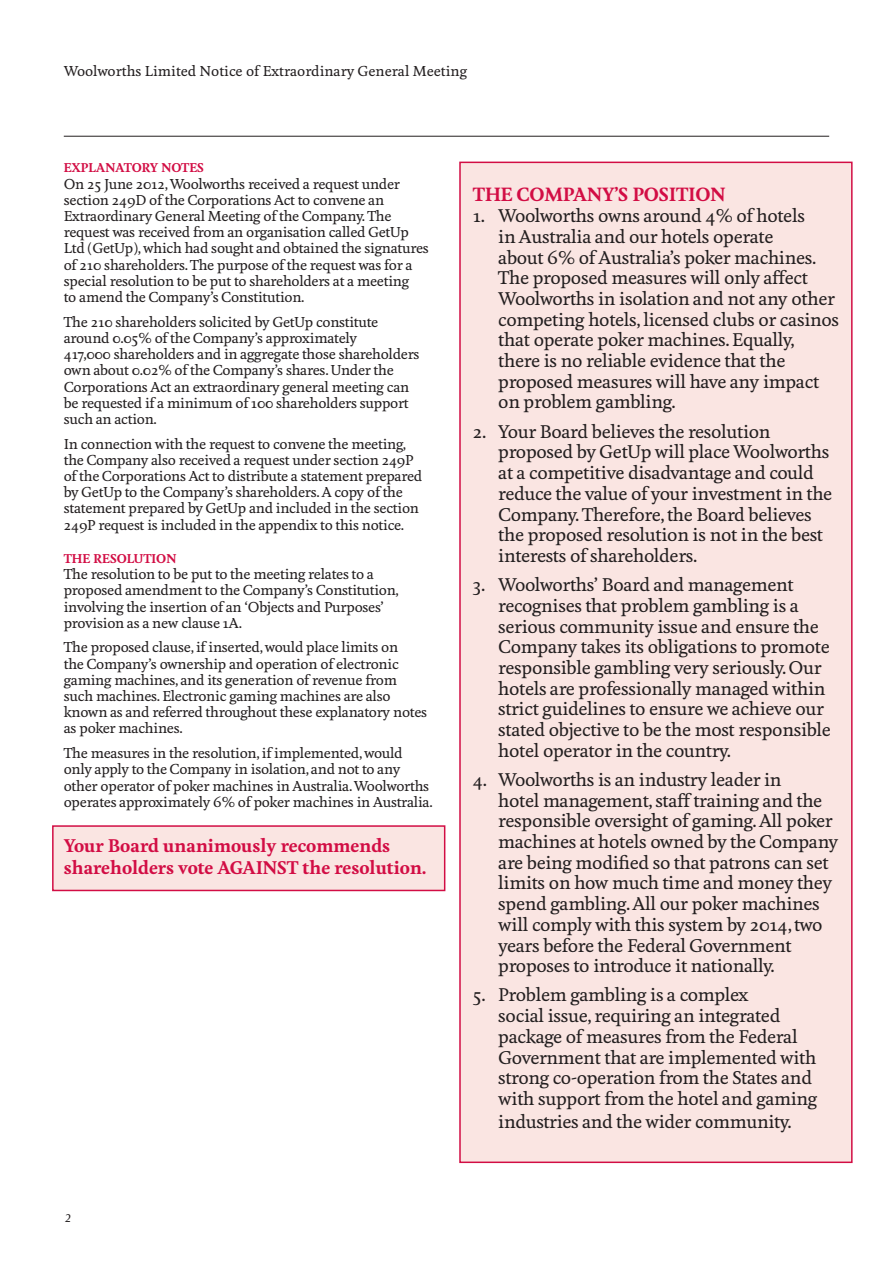
<style>
.page{position:relative;width:893px;height:1263px;background:#fff}
.page>*{position:absolute;margin:0;border:0;box-sizing:border-box;transform-origin:0 0}
.t1{font:700 18px "Feijoa";color:#d20d44}
.t2{font:500 17.25px/20.7px "Feijoa";letter-spacing:-.02em;color:#231f20}
.t3{font:700 17.25px/21.6px "Feijoa";color:#d20d44}
.t4{font:500 13.5px/16.2px "Feijoa";letter-spacing:-.02em;color:#231f20}
.t5{font:500 13.5px "Feijoa";color:#231f20}
.t6{font:700 12px "Feijoa";color:#d20d44}
.t7{font:italic 500 10.5px "Feijoa";color:#231f20}
</style>
<div class="page">
<hr style="left:64px;top:136px;width:765px;height:1px;background:#231f20">
<div style="left:459px;top:162px;width:394px;height:1001px;background:#fae5e2;border:2px solid #d20d44"></div>
<div style="left:52px;top:825px;width:393px;height:66px;background:#fae5e2;border:2px solid #d20d44"></div>
<p class="t5" style="left:64px;top:62px;width:405px">Woolworths Limited Notice of Extraordinary General Meeting</p>
<p class="t6" style="left:64px;top:160px;width:43px">Explanato</p>
<p class="t6" style="left:142px;top:160px;width:29px">ry notes</p>
<p class="t4" style="left:64px;top:176px;width:367px">On 25 June 2012, Woolworths received a request under section 249D of the Corporations Act to convene an Extraordinary General Meeting of the Company. The request was received from an organisation called GetUp Ltd (GetUp), which had sought and obtained the signatures of 210 shareholders. The purpose of the request was for a special resolution to be put to shareholders at a meeting<br>to amend the Company’s Constitution.</p>
<p class="t4" style="left:64px;top:314px;width:357px">The 210 shareholders solicited by GetUp constitute around 0.05% of the Company’s approximately<br>417,000 shareholders and in aggregate those shareholders own about 0.02% of the Company’s shares. Under the Corporations Act an extraordinary general meeting can be requested if a minimum of 100 shareholders support such an action.</p>
<p class="t4" style="left:64px;top:436px;width:360px">In connection with the request to convene the meeting, the Company also received a request under section 249P of the Corporations Act to distribute a statement prepared by GetUp to the Company’s shareholders. A copy of the statement prepared by GetUp and included in the section 249P request is included in the appendix to this notice.</p>
<p class="t6" style="left:64px;top:550px;width:48px">The reso</p>
<p class="t6" style="left:127px;top:550px;width:26px">lution</p>
<p class="t4" style="left:64px;top:566px;width:337px">The resolution to be put to the meeting relates to a proposed amendment to the Company’s Constitution, involving the insertion of an ‘Objects and Purposes’ provision as a new clause 1A.</p>
<p class="t4" style="left:64px;top:640px;width:365px">The proposed clause, if inserted, would place limits on<br>the Company’s ownership and operation of electronic gaming machines, and its generation of revenue from such machines. Electronic gaming machines are also known as and referred throughout these explanatory notes as poker machines.</p>
<p class="t4" style="left:64px;top:745px;width:371px">The measures in the resolution, if implemented, would only apply to the Company in isolation, and not to any other operator of poker machines in Australia. Woolworths operates approximately 6% of poker machines in Australia.</p>
<p class="t3" style="left:64px;top:835px;width:364px">Your Board unanimously recommends shareholders vote AGAINST the resolution.</p>
<p class="t7" style="left:65px;top:1211px;width:8px">2</p>
<h1 class="t1" style="left:473px;top:182px;width:105px">The Company</h1>
<h1 class="t1" style="left:614px;top:182px;width:42px">’s Position</h1>
<p class="t2" style="left:498px;top:206px;width:342px;text-indent:-26px">1. Woolworths owns around 4% of hotels<br>in Australia and our hotels operate<br>about 6% of Australia’s poker machines.<br>The proposed measures will only affect Woolworths in isolation and not any other competing hotels, licensed clubs or casinos that operate poker machines. Equally, there is no reliable evidence that the proposed measures will have any impact on problem gambling.</p>
<p class="t2" style="left:498px;top:422px;width:336px;text-indent:-26px">2. Your Board believes the resolution proposed by GetUp will place Woolworths at a competitive disadvantage and could reduce the value of your investment in the Company. Therefore, the Board believes the proposed resolution is not in the best interests of shareholders.</p>
<p class="t2" style="left:498px;top:575px;width:334px;text-indent:-26px">3. Woolworths’ Board and management recognises that problem gambling is a serious community issue and ensure the Company takes its obligations to promote responsible gambling very seriously. Our hotels are professionally managed within strict guidelines to ensure we achieve our stated objective to be the most responsible hotel operator in the country.</p>
<p class="t2" style="left:498px;top:770px;width:342px;text-indent:-26px">4. Woolworths is an industry leader in<br>hotel management, staff training and the responsible oversight of gaming. All poker machines at hotels owned by the Company are being modified so that patrons can set limits on how much time and money they spend gambling. All our poker machines will comply with this system by 2014, two years before the Federal Government proposes to introduce it nationally.</p>
<p class="t2" style="left:498px;top:985px;width:321px;text-indent:-26px">5. Problem gambling is a complex<br>social issue, requiring an integrated package of measures from the Federal Government that are implemented with strong co-operation from the States and with support from the hotel and gaming</p>
<p class="t2" style="left:498px;top:1112px;width:295px">industries and the wider community.</p>
</div>
